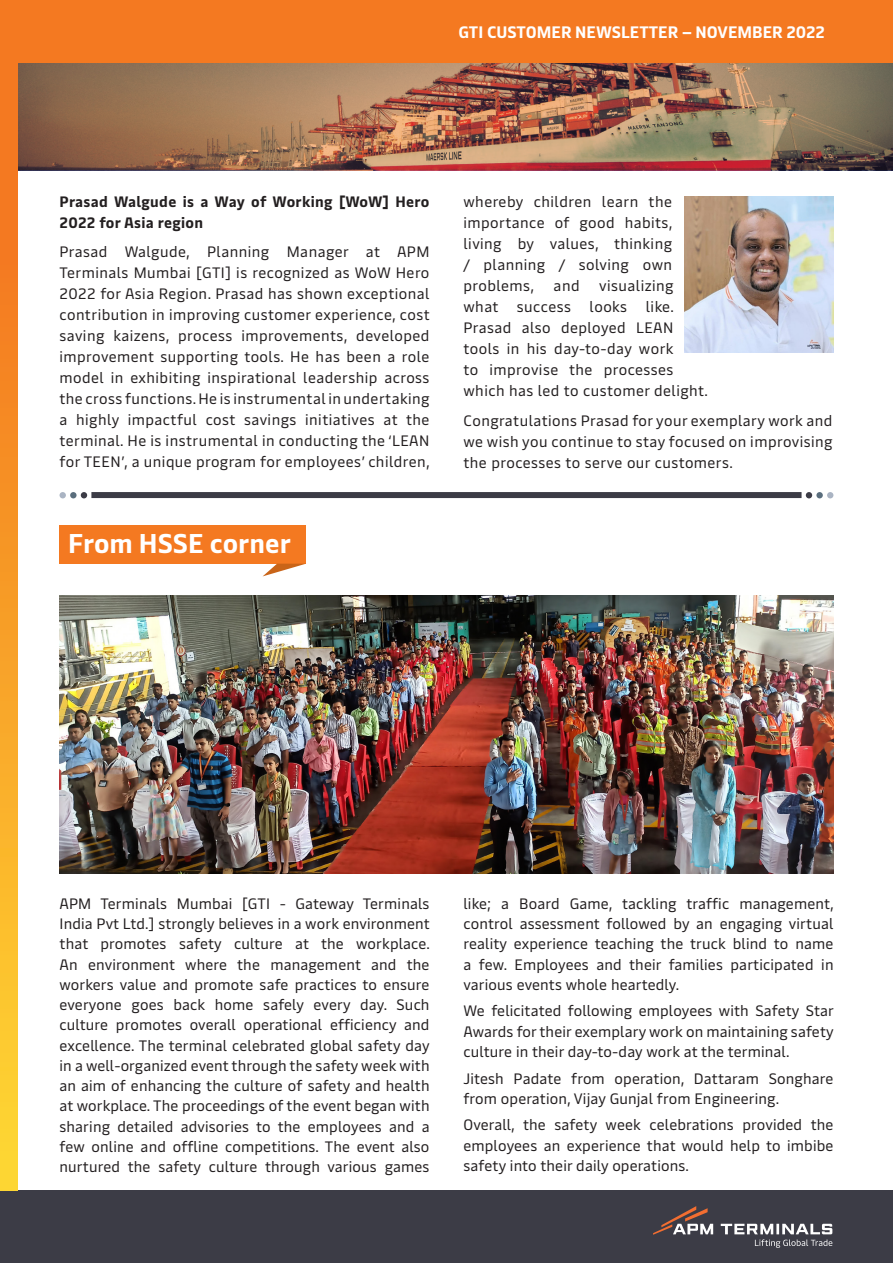
<style>
.page{position:relative;width:893px;height:1263px;background:#fff}
.page>*{position:absolute;margin:0;border:0;box-sizing:border-box;transform-origin:0 0}
.t1{font:700 27px "Maersk Text";color:#fff}
.t2{font:700 16.5px "Maersk Text";color:#fff}
.t3{font:15px/20.2px "Maersk Text";letter-spacing:.01em;color:#231f20;text-align:justify}
.t4{font:15px/21px "Maersk Text";letter-spacing:.03em;color:#231f20}
.t5{font:700 15px/21px "Maersk Text";letter-spacing:.02em;color:#231f20}
</style>
<div class="page">
<div style="left:0;top:1191px;width:893px;height:72px;background:#3c3c46"></div>
<div style="left:0;top:0;width:893px;height:64px;background:#f47921"></div>
<svg style="left:653px;top:1206px;width:179px;height:42px"></svg>
<img style="left:17px;top:64px;width:876px;height:106px">
<div style="left:0;top:55px;width:17px;height:1136px;background:linear-gradient(to bottom,#f26b1e,#fed632)"></div>
<div style="left:60px;top:525px;width:246px;height:39px;background:#f47921"></div>
<svg style="left:263px;top:564px;width:42px;height:12px"></svg>
<img style="left:60px;top:595px;width:773px;height:278px">
<div style="left:91px;top:492px;width:710px;height:6px;background:#3c3c46"></div>
<svg style="left:81px;top:492px;width:6px;height:6px"></svg>
<div style="left:70px;top:492px;width:7px;height:6px;background:#5a6e7d;border-radius:50%"></div>
<svg style="left:60px;top:492px;width:6px;height:6px"></svg>
<svg style="left:806px;top:492px;width:6px;height:6px"></svg>
<div style="left:816px;top:492px;width:7px;height:6px;background:#5a6e7d;border-radius:50%"></div>
<svg style="left:827px;top:492px;width:6px;height:6px"></svg>
<img style="left:685px;top:196px;width:148px;height:156px">
<p class="t2" style="left:458px;top:18px;width:368px">GTI CUSTOMER NEWSLETTER – NOVEMBER 2022</p>
<p class="t5" style="left:60px;top:189px;width:371px">Prasad Walgude is a Way of Working [WoW] Hero<br>2022 for Asia region</p>
<p class="t3" style="left:60px;top:239px;width:372px;line-height:21px">Prasad Walgude, Planning Manager at APM Terminals Mumbai [GTI] is recognized as WoW Hero 2022 for Asia Region. Prasad has shown exceptional contribution in improving customer experience, cost saving kaizens, process improvements, developed improvement supporting tools. He has been a role model in exhibiting inspirational leadership across the cross functions. He is instrumental in undertaking a highly impactful cost savings initiatives at the terminal. He is instrumental in conducting the ‘LEAN for TEEN’, a unique program for employees’ children,</p>
<p class="t1" style="left:68px;top:521px;width:225px">From HSSE corner</p>
<p class="t3" style="left:463px;top:189px;width:210px;line-height:21px">whereby children learn the importance of good habits, living by values, thinking / planning / solving own problems,</p>
<p class="t4" style="left:463px;top:273px;width:246px;text-indent:136px">visualizing what success looks like.<br>Prasad also deployed LEAN tools in his day-to-day work<br>to improvise the processes which has led to customer delight.</p>
<p class="t3" style="left:463px;top:408px;width:371px;line-height:21px">Congratulations Prasad for your exemplary work and we wish you continue to stay focused on improvising the processes to serve our customers.</p>
<p class="t3" style="left:554px;top:274px;width:27px">and</p>
<p class="t3" style="left:60px;top:891px;width:372px">APM Terminals Mumbai [GTI - Gateway Terminals India Pvt Ltd.] strongly believes in a work environment that promotes safety culture at the workplace.<br>An environment where the management and the workers value and promote safe practices to ensure everyone goes back home safely every day. Such culture promotes overall operational efficiency and excellence. The terminal celebrated global safety day in a well-organized event through the safety week with an aim of enhancing the culture of safety and health at workplace. The proceedings of the event began with sharing detailed advisories to the employees and a few online and offline competitions. The event also nurtured the safety culture through various games</p>
<p class="t3" style="left:463px;top:891px;width:372px">like; a Board Game, tackling traffic management, control assessment followed by an engaging virtual reality experience teaching the truck blind to name a few. Employees and their families participated in various events whole heartedly.</p>
<p class="t3" style="left:463px;top:999px;width:372px">We felicitated following employees with Safety Star Awards for their exemplary work on maintaining safety culture in their day-to-day work at the terminal.</p>
<p class="t3" style="left:463px;top:1066px;width:371px">Jitesh Padate from operation, Dattaram Songhare from operation, Vijay Gunjal from Engineering.</p>
<p class="t3" style="left:463px;top:1113px;width:371px">Overall, the safety week celebrations provided the employees an experience that would help to imbibe safety into their daily operations.</p>
</div>
